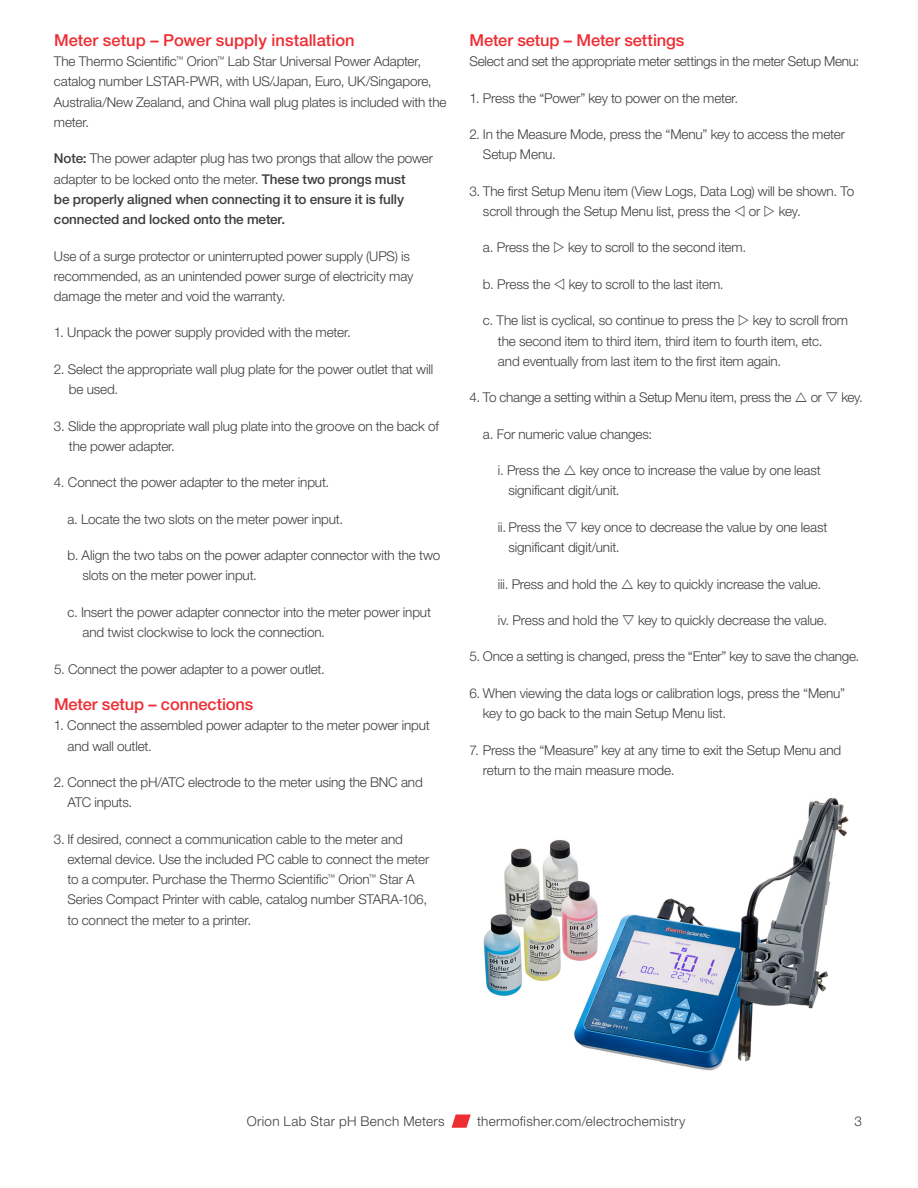
<style>
.page{position:relative;width:918px;height:1188px;background:#fff}
.page>*{position:absolute;margin:0;border:0;box-sizing:border-box;transform-origin:0 0}
.t1{font:500 16.5px "Helvetica Neue";letter-spacing:-.005em;color:#ee2d33}
.t2{font:300 13.5px/20.2px "Helvetica Neue";letter-spacing:-.01em;color:#3e3e3f}
.t3{font:500 13.5px/20.2px "Helvetica Neue";letter-spacing:-.01em;color:#3e3e3f}
.t4{font:300 13.5px "Helvetica Neue LTW1 G";letter-spacing:.02em;color:#3e3e3f}
.s1{font-weight:300}
</style>
<div class="page">
<svg style="left:452px;top:1114px;width:19px;height:14px"></svg>
<img style="left:483px;top:798px;width:366px;height:273px">
<p class="t1" style="left:54px;top:30px;width:302px">Meter setup – Power supply installation</p>
<p class="t2" style="left:54px;top:51px;width:394px">The Thermo Scientific<sup>™</sup> Orion<sup>™</sup> Lab Star Universal Power Adapter, catalog number LSTAR-PWR, with US/Japan, Euro, UK/Singapore, Australia/New Zealand, and China wall plug plates is included with the meter.</p>
<p class="t3" style="left:54px;top:148px;width:381px">Note: <span class="s1">The power adapter plug has two prongs that allow the power adapter to be locked onto the meter.</span> These two prongs must<br>be properly aligned when connecting it to ensure it is fully connected and locked onto the meter.</p>
<p class="t2" style="left:54px;top:245px;width:361px">Use of a surge protector or uninterrupted power supply (UPS) is recommended, as an unintended power surge of electricity may damage the meter and void the warranty.</p>
<p class="t2" style="left:54px;top:322px;width:298px">1. Unpack the power supply provided with the meter.</p>
<p class="t2" style="left:69px;top:359px;width:366px;text-indent:-15px">2. Select the appropriate wall plug plate for the power outlet that will be used.</p>
<p class="t2" style="left:69px;top:415px;width:371px;text-indent:-15px">3. Slide the appropriate wall plug plate into the groove on the back of the power adapter.</p>
<p class="t2" style="left:54px;top:472px;width:277px">4. Connect the power adapter to the meter input.</p>
<p class="t2" style="left:67px;top:509px;width:277px">a. Locate the two slots on the meter power input.</p>
<p class="t2" style="left:83px;top:545px;width:359px;text-indent:-15px">b. Align the two tabs on the power adapter connector with the two slots on the meter power input.</p>
<p class="t2" style="left:83px;top:602px;width:350px;text-indent:-15px">c. Insert the power adapter connector into the meter power input and twist clockwise to lock the connection.</p>
<p class="t2" style="left:54px;top:658px;width:272px">5. Connect the power adapter to a power outlet.</p>
<p class="t1" style="left:54px;top:694px;width:201px">Meter setup – connections</p>
<p class="t2" style="left:67px;top:715px;width:364px;text-indent:-14px">1. Connect the assembled power adapter to the meter power input and wall outlet.</p>
<p class="t2" style="left:67px;top:772px;width:357px;text-indent:-14px">2. Connect the pH/ATC electrode to the meter using the BNC and<br>ATC inputs.</p>
<p class="t2" style="left:67px;top:828px;width:363px;text-indent:-14px">3. If desired, connect a communication cable to the meter and external device. Use the included PC cable to connect the meter to a computer. Purchase the Thermo Scientific<sup>™</sup> Orion<sup>™</sup> Star A Series Compact Printer with cable, catalog number STARA-106, to connect the meter to a printer.</p>
<p class="t1" style="left:470px;top:30px;width:216px">Meter setup – Meter settings</p>
<p class="t2" style="left:469px;top:51px;width:391px">Select and set the appropriate meter settings in the meter Setup Menu:</p>
<p class="t2" style="left:469px;top:87px;width:270px">1. Press the “Power” key to power on the meter.</p>
<p class="t2" style="left:483px;top:124px;width:363px;text-indent:-14px">2. In the Measure Mode, press the “Menu” key to access the meter<br>Setup Menu.</p>
<p class="t2" style="left:483px;top:180px;width:373px;text-indent:-14px">3. The first Setup Menu item (View Logs, Data Log) will be shown. To scroll through the Setup Menu list, press the ❖ or</p>
<p class="t2" style="left:779px;top:201px;width:24px">key.</p>
<p class="t2" style="left:483px;top:237px;width:68px">a. Press the</p>
<p class="t2" style="left:568px;top:237px;width:179px">key to scroll to the second item.</p>
<p class="t2" style="left:483px;top:274px;width:242px">b. Press the ❖ key to scroll to the last item.</p>
<p class="t2" style="left:483px;top:310px;width:253px">c. The list is cyclical, so continue to press the</p>
<p class="t2" style="left:498px;top:310px;width:352px;text-indent:255px">key to scroll from the second item to third item, third item to fourth item, etc.<br>and eventually from last item to the first item again.</p>
<p class="t2" style="left:469px;top:387px;width:324px">4. To change a setting within a Setup Menu item, press the</p>
<p class="t2" style="left:811px;top:387px;width:54px">or ▲ key.</p>
<p class="t2" style="left:483px;top:423px;width:171px">a. For numeric value changes:</p>
<p class="t2" style="left:498px;top:460px;width:64px">i. Press the</p>
<p class="t2" style="left:508px;top:460px;width:314px;text-indent:71px">key once to increase the value by one least significant digit/unit.</p>
<p class="t2" style="left:508px;top:517px;width:320px;text-indent:-11px">ii. Press the ▲ key once to decrease the value by one least significant digit/unit.</p>
<p class="t2" style="left:498px;top:573px;width:121px">iii. Press and hold the</p>
<p class="t2" style="left:637px;top:573px;width:185px">key to quickly increase the value.</p>
<p class="t2" style="left:498px;top:610px;width:331px">iv. Press and hold the ▲ key to quickly decrease the value.</p>
<p class="t2" style="left:469px;top:646px;width:391px">5. Once a setting is changed, press the “Enter” key to save the change.</p>
<p class="t2" style="left:483px;top:683px;width:364px;text-indent:-14px">6. When viewing the data logs or calibration logs, press the “Menu” key to go back to the main Setup Menu list.</p>
<p class="t2" style="left:483px;top:739px;width:360px;text-indent:-14px">7. Press the “Measure” key at any time to exit the Setup Menu and return to the main measure mode.</p>
<p class="t4" style="left:247px;top:1113px;width:199px">Orion Lab Star pH Bench Meters</p>
<p class="t4" style="left:477px;top:1113px;width:210px">thermofisher.com/electrochemistry</p>
<p class="t4" style="left:854px;top:1113px;width:9px">3</p>
</div>
